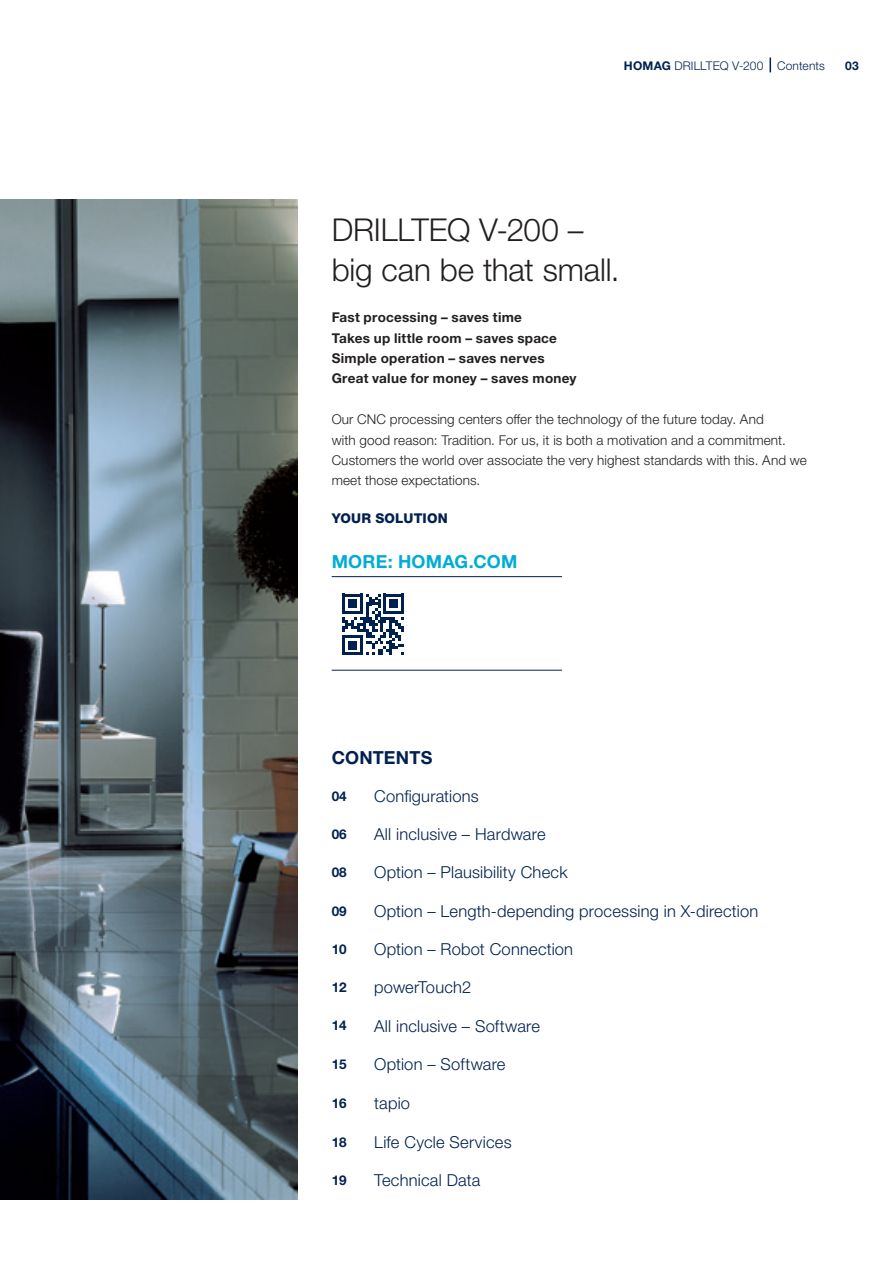
<style>
.page{position:relative;width:893px;height:1263px;background:#fff}
.page>*{position:absolute;margin:0;border:0;box-sizing:border-box;transform-origin:0 0}
._01_Headline_21pt_25{font:300 31.5px/40.8px "Helvetica Neue LTW1 G";letter-spacing:-.005em;color:#231f20}
._10_Info_Headline_12{font:700 18px "Helvetica Neue LTW1 G";letter-spacing:.015em;color:#00acd5}
._12_Inhalt_12Pt_vers{font:700 18px "Helvetica Neue LTW1 G";letter-spacing:.005em;color:#00214f}
._12_Inhalt_11Pt_ligh{font:300 16.5px "Helvetica Neue LTW1 G";letter-spacing:.01em;color:#00214f}
._03_Copy_9_13_6pt_li{font:300 13.5px/20.4px "Helvetica Neue LTW1 G";letter-spacing:.01em;color:#231f20}
._03_Copy_9_13_6pt_li-2{font:700 13.5px/20.4px "Helvetica Neue LTW1 G";letter-spacing:.02em;color:#231f20}
._12_Inhalt_Seitenzah{font:700 13.5px "Helvetica Neue LTW1 G";color:#00214f}
._16_YOUR_SOLUTION_In{font:800 13.5px "Helvetica Neue LTW1 G";letter-spacing:.015em;color:#00214f}
.Musterseiten_Rubrike{font:300 12px "Helvetica Neue LTW1 G";letter-spacing:.01em;color:#00214f}
.t1{font:700 12px "Helvetica Neue LTW1 G";color:#00214f}
.s1{font-weight:700}
</style>
<div class="page">
<img style="left:0;top:200px;width:298px;height:999px">
<svg style="left:770px;top:58px;width:1px;height:14px"></svg>
<hr style="left:332px;top:576px;width:89px;height:1px;background:#00214f">
<hr style="left:332px;top:670px;width:89px;height:1px;background:#00214f">
<hr style="left:421px;top:576px;width:141px;height:1px;background:#00214f">
<hr style="left:421px;top:670px;width:141px;height:1px;background:#00214f">
<svg style="left:342px;top:594px;width:62px;height:61px"></svg>
<p class="Musterseiten_Rubrike" style="left:624px;top:58px;width:203px"><span class="s1">HOMAG</span> DRILLTEQ V-200 Contents</p>
<p class="t1" style="left:845px;top:58px;width:15px">03</p>
<p class="_01_Headline_21pt_25" style="left:332px;top:209px;width:289px">DRILLTEQ V-200 – big can be that small.</p>
<p class="_03_Copy_9_13_6pt_li-2" style="left:332px;top:307px;width:246px">Fast processing – saves time<br>Takes up little room – saves space<br>Simple operation – saves nerves<br>Great value for money – saves money</p>
<p class="_03_Copy_9_13_6pt_li" style="left:332px;top:409px;width:477px">Our CNC processing centers offer the technology of the future today. And<br>with good reason: Tradition. For us, it is both a motivation and a commitment.<br>Customers the world over associate the very highest standards with this. And we meet those expectations.</p>
<p class="_16_YOUR_SOLUTION_In" style="left:332px;top:510px;width:118px">YOUR SOLUTION</p>
<p class="_10_Info_Headline_12" style="left:332px;top:551px;width:187px">MORE: HOMAG.COM</p>
<p class="_12_Inhalt_12Pt_vers" style="left:332px;top:747px;width:102px">CONTENTS</p>
<p class="_12_Inhalt_Seitenzah" style="left:332px;top:788px;width:17px">04</p>
<p class="_12_Inhalt_11Pt_ligh" style="left:374px;top:786px;width:106px">Configurations</p>
<p class="_12_Inhalt_Seitenzah" style="left:332px;top:826px;width:17px">06</p>
<p class="_12_Inhalt_11Pt_ligh" style="left:374px;top:824px;width:173px">All inclusive – Hardware</p>
<p class="_12_Inhalt_Seitenzah" style="left:332px;top:864px;width:17px">08</p>
<p class="_12_Inhalt_11Pt_ligh" style="left:374px;top:862px;width:195px">Option – Plausibility Check</p>
<p class="_12_Inhalt_Seitenzah" style="left:332px;top:902px;width:17px">09</p>
<p class="_12_Inhalt_11Pt_ligh" style="left:374px;top:901px;width:386px">Option – Length-depending processing in X-direction</p>
<p class="_12_Inhalt_Seitenzah" style="left:332px;top:941px;width:17px">10</p>
<p class="_12_Inhalt_11Pt_ligh" style="left:374px;top:939px;width:200px">Option – Robot Connection</p>
<p class="_12_Inhalt_Seitenzah" style="left:332px;top:979px;width:17px">12</p>
<p class="_12_Inhalt_11Pt_ligh" style="left:374px;top:977px;width:99px">powerTouch2</p>
<p class="_12_Inhalt_Seitenzah" style="left:332px;top:1017px;width:17px">14</p>
<p class="_12_Inhalt_11Pt_ligh" style="left:374px;top:1015px;width:167px">All inclusive – Software</p>
<p class="_12_Inhalt_Seitenzah" style="left:332px;top:1055px;width:17px">15</p>
<p class="_12_Inhalt_11Pt_ligh" style="left:374px;top:1054px;width:133px">Option – Software</p>
<p class="_12_Inhalt_Seitenzah" style="left:332px;top:1095px;width:17px">16</p>
<p class="_12_Inhalt_11Pt_ligh" style="left:374px;top:1093px;width:37px">tapio</p>
<p class="_12_Inhalt_Seitenzah" style="left:332px;top:1134px;width:17px">18</p>
<p class="_12_Inhalt_11Pt_ligh" style="left:374px;top:1132px;width:139px">Life Cycle Services</p>
<p class="_12_Inhalt_Seitenzah" style="left:332px;top:1172px;width:17px">19</p>
<p class="_12_Inhalt_11Pt_ligh" style="left:374px;top:1170px;width:108px">Technical Data</p>
</div>
